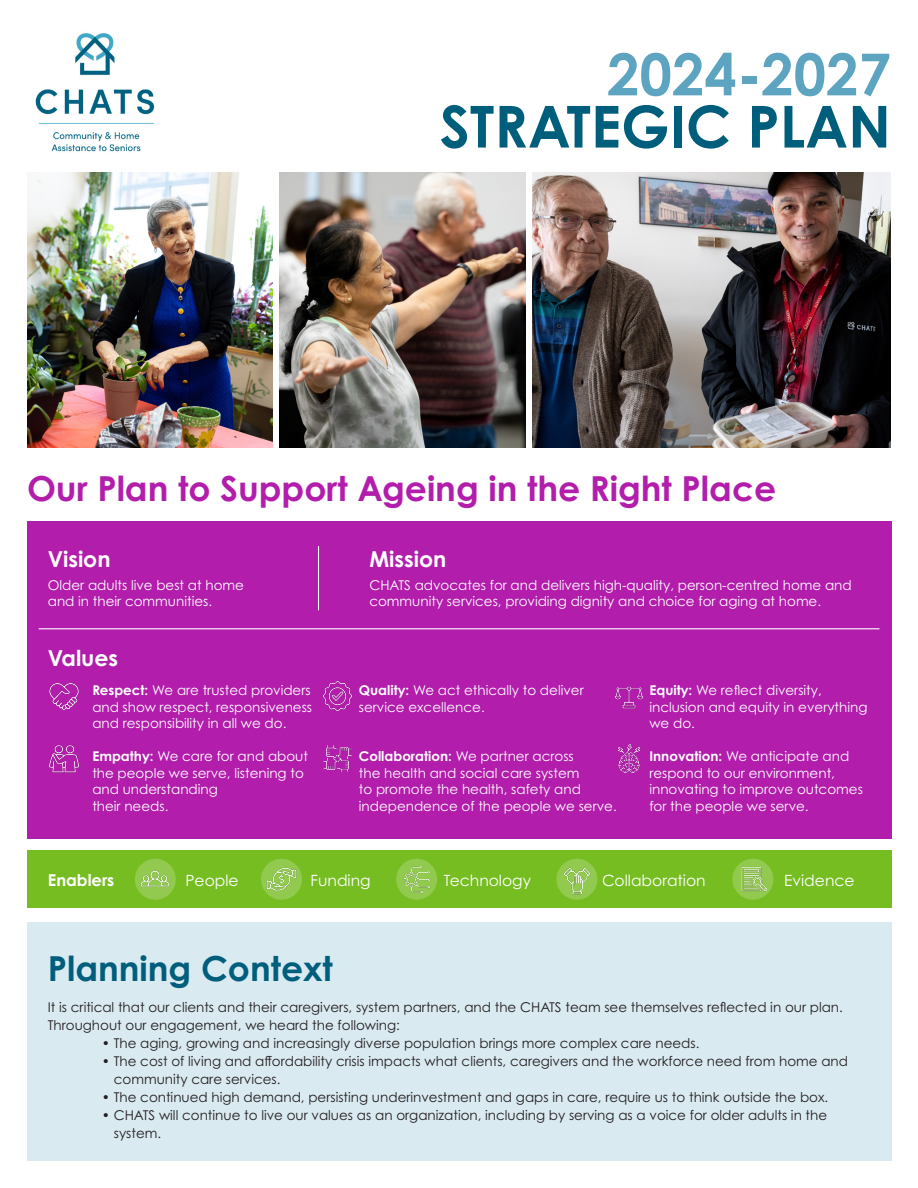
<style>
.page{position:relative;width:918px;height:1188px;background:#fff}
.page>*{position:absolute;margin:0;border:0;box-sizing:border-box;transform-origin:0 0}
.t1{font:700 57.9px "Century Gothic Pro";color:#005e7d}
.t2{font:700 57.9px "Century Gothic Pro";color:#5da4c1}
.t3{font:700 34.5px "Century Gothic Pro";color:#b21dac}
.t4{font:700 34.5px "Century Gothic Pro";color:#005e7d}
.t5{font:700 22.05px "Century Gothic Pro";color:#fff}
.t6{font:700 16.35px "Century Gothic Pro";color:#fff}
.t7{font:15.45px "Century Gothic Pro";color:#fff}
.t8{font:13.5px/16.5px "Century Gothic Pro";color:#fff}
.t9{font:13.5px/18px "Century Gothic Pro";color:#231f20}
.s1{font-weight:700}
</style>
<div class="page">
<img style="left:532px;top:173px;width:359px;height:274px">
<img style="left:27px;top:173px;width:246px;height:274px">
<img style="left:280px;top:173px;width:245px;height:274px">
<div style="left:27px;top:922px;width:864px;height:239px;background:#daeaf1"></div>
<img style="left:35px;top:33px;width:120px;height:119px">
<div style="left:27px;top:521px;width:864px;height:318px;background:#b21dac"></div>
<hr style="left:318px;top:546px;width:1px;height:64px;background:#fff">
<hr style="left:39px;top:628px;width:840px;height:1px;background:#fff">
<img style="left:49px;top:683px;width:30px;height:27px">
<img style="left:323px;top:681px;width:29px;height:30px">
<img style="left:614px;top:686px;width:30px;height:23px">
<img style="left:49px;top:745px;width:30px;height:28px">
<img style="left:323px;top:744px;width:29px;height:29px">
<img style="left:617px;top:744px;width:24px;height:29px">
<div style="left:27px;top:851px;width:864px;height:57px;background:#76bd22"></div>
<img style="left:135px;top:859px;width:41px;height:41px">
<img style="left:261px;top:859px;width:41px;height:41px">
<img style="left:396px;top:859px;width:41px;height:41px">
<img style="left:556px;top:859px;width:41px;height:41px">
<img style="left:732px;top:859px;width:41px;height:41px">
<p class="t2" style="left:607px;top:38px;width:285px">2024-2027</p>
<p class="t1" style="left:440px;top:90px;width:453px">STRATEGIC PLAN</p>
<p class="t3" style="left:27px;top:467px;width:751px">Our Plan to Support Ageing in the Right Place</p>
<p class="t5" style="left:48px;top:545px;width:64px">Vision</p>
<p class="t8" style="left:48px;top:577px;width:198px">Older adults live best at home and in their communities.</p>
<p class="t5" style="left:48px;top:645px;width:72px">Values</p>
<p class="t8" style="left:92px;top:682px;width:221px;text-align:justify"><span class="s1">Respect:</span> We are trusted providers and show respect, responsiveness and responsibility in all we do.</p>
<p class="t8" style="left:92px;top:748px;width:217px"><span class="s1">Empathy:</span> We care for and about the people we serve, listening to and understanding</p>
<p class="t8" style="left:92px;top:797px;width:78px">their needs.</p>
<p class="t5" style="left:369px;top:545px;width:79px">Mission</p>
<p class="t8" style="left:369px;top:577px;width:484px">CHATS advocates for and delivers high-quality, person-centred home and community services, providing dignity and choice for aging at home.</p>
<p class="t8" style="left:359px;top:682px;width:226px"><span class="s1">Quality:</span> We act ethically to deliver service excellence.</p>
<p class="t8" style="left:359px;top:748px;width:259px"><span class="s1">Collaboration:</span> We partner across<br>the health and social care system<br>to promote the health, safety and independence of the people we serve.</p>
<p class="t8" style="left:649px;top:682px;width:220px"><span class="s1">Equity:</span> We reflect diversity, inclusion and equity in everything we do.</p>
<p class="t8" style="left:649px;top:748px;width:215px"><span class="s1">Innovation:</span> We anticipate and respond to our environment, innovating to improve outcomes for the people we serve.</p>
<p class="t6" style="left:48px;top:870px;width:68px">Enablers</p>
<p class="t7" style="left:185px;top:871px;width:55px">People</p>
<p class="t7" style="left:311px;top:871px;width:62px">Funding</p>
<p class="t7" style="left:444px;top:871px;width:89px">Technology</p>
<p class="t7" style="left:602px;top:871px;width:105px">Collaboration</p>
<p class="t7" style="left:784px;top:871px;width:72px">Evidence</p>
<p class="t4" style="left:48px;top:947px;width:286px">Planning Context</p>
<p class="t9" style="left:48px;top:998px;width:797px">It is critical that our clients and their caregivers, system partners, and the CHATS team see themselves reflected in our plan.<br>Throughout our engagement, we heard the following:</p>
<p class="t9" style="left:102px;top:1034px;width:599px">• The aging, growing and increasingly diverse population brings more complex care needs.</p>
<p class="t9" style="left:114px;top:1052px;width:736px;text-indent:-12px">• The cost of living and affordability crisis impacts what clients, caregivers and the workforce need from home and community care services.</p>
<p class="t9" style="left:102px;top:1088px;width:728px">• The continued high demand, persisting underinvestment and gaps in care, require us to think outside the box.</p>
<p class="t9" style="left:114px;top:1106px;width:715px;text-indent:-12px">• CHATS will continue to live our values as an organization, including by serving as a voice for older adults in the system.</p>
</div>
